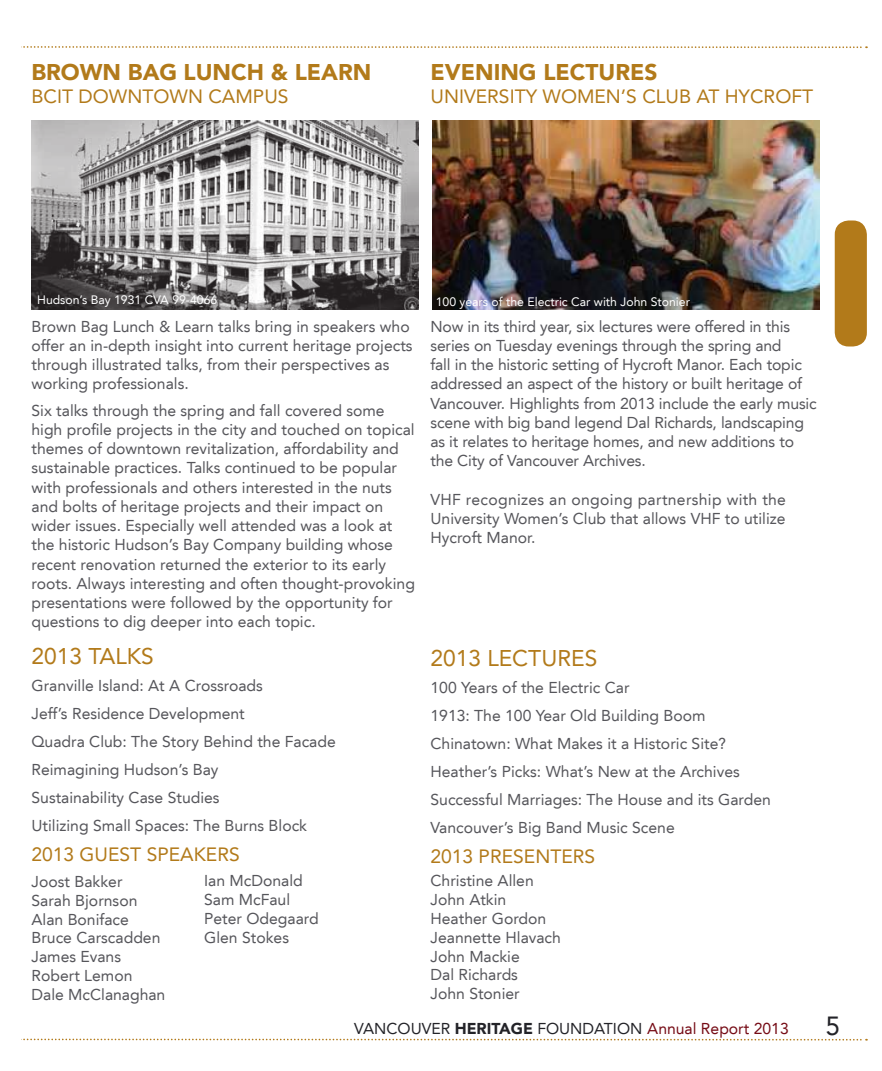
<style>
.page{position:relative;width:882px;height:1071px;background:#fff}
.page>*{position:absolute;margin:0;border:0;box-sizing:border-box;transform-origin:0 0}
.t1{font:26.25px "Avenir LT";color:#232328}
.t2{font:900 22.75px "Avenir LT";color:#b27a1a}
.t3{font:22.75px "Avenir LT";color:#b27a1a}
.t4{font:19.25px "Avenir LT";color:#b27a1a}
.t5{font:15.75px/19.2px "Avenir LT";color:#56565b}
.t6{font:15.75px "Avenir LT";color:#232328}
.t7{font:12.25px "Avenir LT";color:#fff}
.s1{font-weight:900}
.s2{color:#760c16}
</style>
<div class="page">
<svg style="left:21px;top:46px;width:846px;height:3px"></svg>
<svg style="left:21px;top:1038px;width:846px;height:3px"></svg>
<div style="left:835px;top:220px;width:32px;height:126px;background:#b27a1a;border-radius:14px"></div>
<img style="left:432px;top:121px;width:387px;height:189px">
<img style="left:32px;top:121px;width:386px;height:189px">
<h2 class="t2" style="left:32px;top:63px;width:341px">BROWN BAG LUNCH &amp; LEARN</h2>
<p class="t4" style="left:31px;top:88px;width:259px">BCIT DOWNTOWN CAMPUS</p>
<h2 class="t2" style="left:430px;top:63px;width:229px">EVENING LECTURES</h2>
<p class="t4" style="left:430px;top:88px;width:384px">UNIVERSITY WOMEN’S CLUB AT HYCROFT</p>
<p class="t7" style="left:37px;top:294px;width:182px">Hudson’s Bay 1931 CVA 99-4066</p>
<p class="t7" style="left:436px;top:297px;width:256px">100 years of the Electric Car with John Stonier</p>
<p class="t5" style="left:32px;top:318px;width:383px">Brown Bag Lunch &amp; Learn talks bring in speakers who offer an in-depth insight into current heritage projects through illustrated talks, from their perspectives as working professionals.</p>
<p class="t5" style="left:32px;top:402px;width:385px">Six talks through the spring and fall covered some high profile projects in the city and touched on topical themes of downtown revitalization, affordability and sustainable practices. Talks continued to be popular with professionals and others interested in the nuts and bolts of heritage projects and their impact on wider issues. Especially well attended was a look at the historic Hudson’s Bay Company building whose recent renovation returned the exterior to its early roots. Always interesting and often thought-provoking presentations were followed by the opportunity for questions to dig deeper into each topic.</p>
<p class="t5" style="left:430px;top:318px;width:388px">Now in its third year, six lectures were offered in this series on Tuesday evenings through the spring and<br>fall in the historic setting of Hycroft Manor. Each topic addressed an aspect of the history or built heritage of Vancouver. Highlights from 2013 include the early music scene with big band legend Dal Richards, landscaping as it relates to heritage homes, and new additions to the City of Vancouver Archives.</p>
<p class="t5" style="left:430px;top:491px;width:357px;text-align:justify">VHF recognizes an ongoing partnership with the University Women’s Club that allows VHF to utilize Hycroft Manor.</p>
<h2 class="t3" style="left:32px;top:647px;width:124px">2013 TALKS</h2>
<h2 class="t3" style="left:430px;top:648px;width:168px">2013 LECTURES</h2>
<p class="t5" style="left:32px;top:673px;width:306px;line-height:28px">Granville Island: At A Crossroads<br>Jeff’s Residence Development<br>Quadra Club: The Story Behind the Facade Reimagining Hudson’s Bay<br>Sustainability Case Studies<br>Utilizing Small Spaces: The Burns Block</p>
<p class="t5" style="left:430px;top:675px;width:342px;line-height:28px">100 Years of the Electric Car<br>1913: The 100 Year Old Building Boom Chinatown: What Makes it a Historic Site?<br>Heather’s Picks: What’s New at the Archives Successful Marriages: The House and its Garden Vancouver’s Big Band Music Scene</p>
<p class="t5" style="left:32px;top:873px;width:135px">Joost Bakker<br>Sarah Bjornson<br>Alan Boniface<br>Bruce Carscadden<br>James Evans<br>Robert Lemon<br>Dale McClanaghan</p>
<p class="t4" style="left:32px;top:846px;width:210px">2013 GUEST SPEAKERS</p>
<p class="t4" style="left:430px;top:848px;width:166px">2013 PRESENTERS</p>
<p class="t5" style="left:430px;top:872px;width:132px">Christine Allen<br>John Atkin<br>Heather Gordon<br>Jeannette Hlavach<br>John Mackie<br>Dal Richards<br>John Stonier</p>
<p class="t5" style="left:204px;top:872px;width:116px">Ian McDonald<br>Sam McFaul<br>Peter Odegaard<br>Glen Stokes</p>
<p class="t6" style="left:354px;top:1021px;width:436px">VANCOUVER <span class="s1">HERITAGE</span> FOUNDATION <span class="s2">Annual Report 2013</span></p>
<h1 class="t1" style="left:826px;top:1014px;width:16px">5</h1>
</div>
